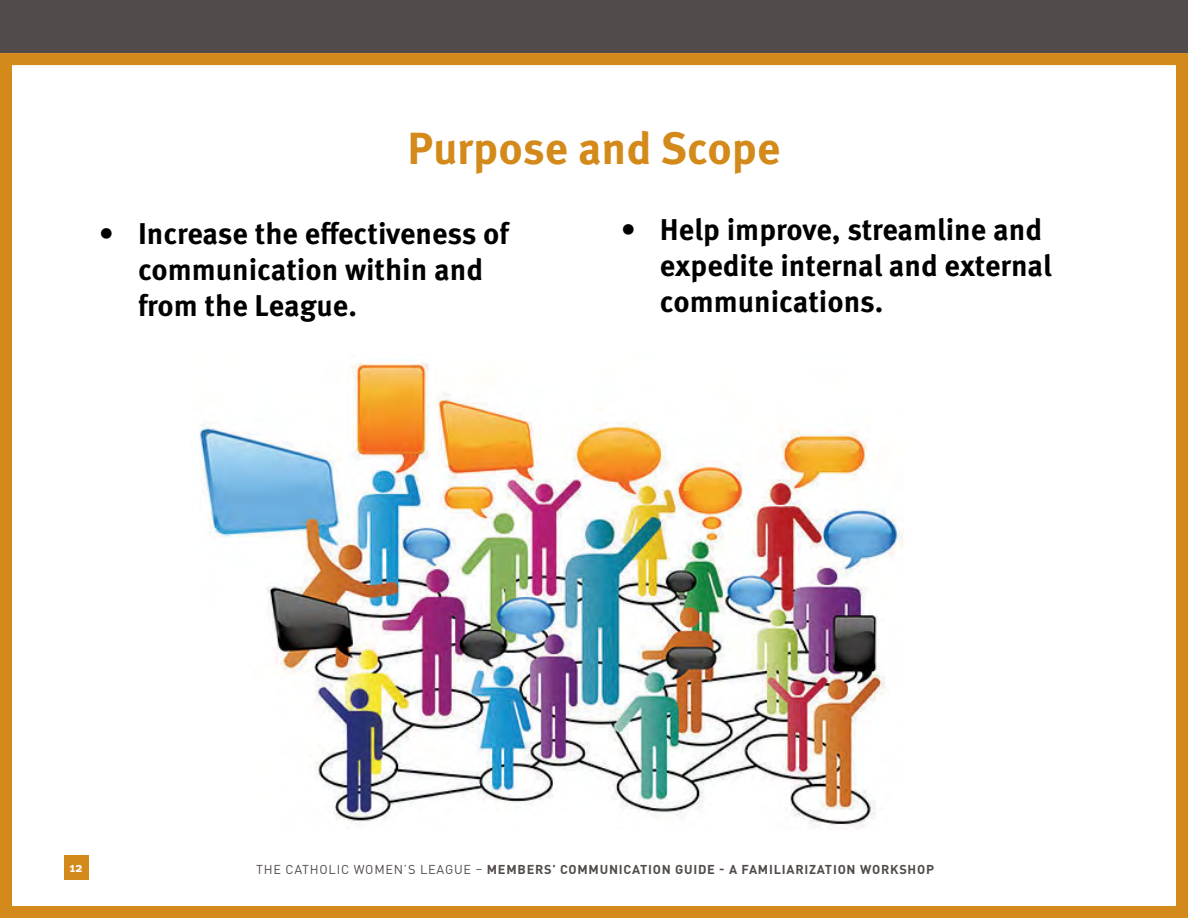
<style>
.page{position:relative;width:1188px;height:918px;background:#fff}
.page>*{position:absolute;margin:0;border:0;box-sizing:border-box;transform-origin:0 0}
.t1{font:700 45px "Meta Pro";color:#d38a1b}
.t2{font:700 30px/36px "Meta Pro";color:#000}
.t3{font:700 13.5px "Meta Pro";color:#fff}
.t4{font:700 12.75px "DIN Pro";letter-spacing:.06em;color:#514b49}
.s1{font-weight:400}
</style>
<div class="page">
<div style="left:0;top:0;width:1188px;height:53px;background:#514b49"></div>
<div style="left:64px;top:855px;width:25px;height:25px;background:#d38a1b"></div>
<img style="left:199px;top:363px;width:705px;height:466px">
<div style="left:0;top:53px;width:1188px;height:865px;border:12px solid #d38a1b"></div>
<h1 class="t1" style="left:408px;top:114px;width:374px">Purpose and Scope</h1>
<p class="t2" style="left:138px;top:214px;width:372px;text-indent:-39px">• Increase the effectiveness of communication within and from the League.</p>
<p class="t2" style="left:660px;top:210px;width:393px;text-indent:-39px">• Help improve, streamline and expedite internal and external communications.</p>
<p class="t3" style="left:69px;top:857px;width:15px">12</p>
<p class="t4" style="left:256px;top:860px;width:680px"><span class="s1">THE CATHOLIC WOMEN’S LEAGUE –</span> MEMBERS’ COMMUNICATION GUIDE - A FAMILIARIZATION WORKSHOP</p>
</div>
